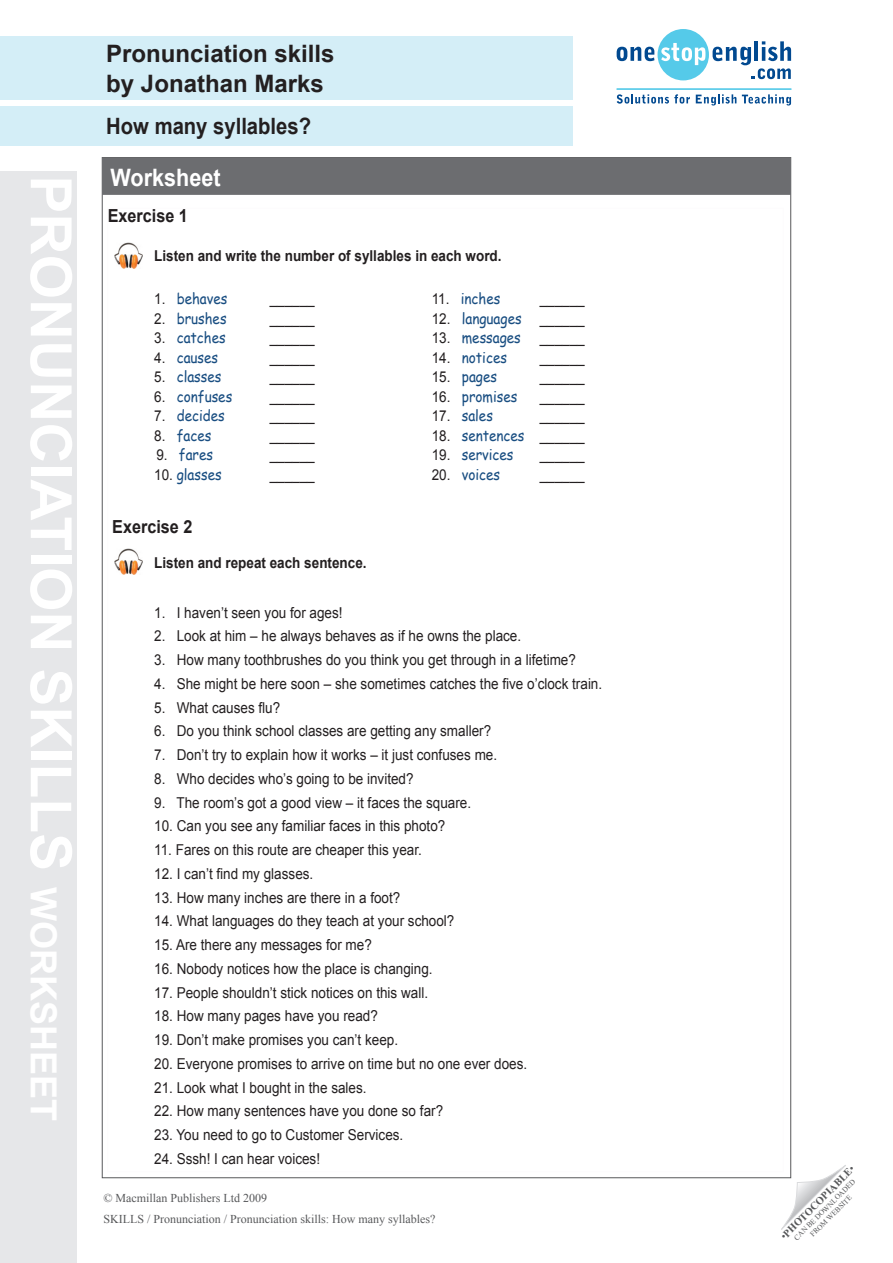
<style>
.page{position:relative;width:893px;height:1263px;background:#fff}
.page>*{position:absolute;margin:0;border:0;box-sizing:border-box;transform-origin:0 0}
.t1{font:700 57px "Arial";color:#fff}
.Title_in_blue_box{font:700 24px "Arial";color:#231f20}
.A_head{font:700 24px "Arial";color:#fff;scale:.9 1}
.Author_in_blue_box{font:700 22.5px "Arial";color:#231f20;scale:.9 1}
.body_text{font:700 18px "Arial";color:#231f20;scale:.9 1}
.body_text-2{font:15px "Arial";color:#231f20;scale:.9 1}
.body_text-3{font:15px "Comic Sans MS";color:#184d81;scale:.9 1}
.body_text-4{font:700 15px "Arial";color:#231f20;scale:.9 1}
.t2{font:12px "Times New Roman";color:#57585a}
.t3{font:700 10.5px "Times New Roman";color:#57585a}
.t4{font:7.5px "Times New Roman";color:#57585a}
.s1{font-size:36px}
.s2{font-family:"Arial";color:#231f20}
.s3{font-family:"Comic Sans MS";color:#184d81}
.s4{font-weight:400}
</style>
<div class="page">
<svg style="left:781px;top:1165px;width:65px;height:65px"></svg>
<div style="left:0;top:171px;width:77px;height:1092px;background:#e6e7e9"></div>
<div style="left:102px;top:157px;width:689px;height:38px;background:#6c6d70"></div>
<div style="left:0;top:107px;width:572px;height:39px;background:#d4eef7"></div>
<img style="left:114px;top:242px;width:29px;height:26px">
<div style="left:0;top:37px;width:572px;height:63px;background:#d4eef7"></div>
<img style="left:114px;top:548px;width:29px;height:26px">
<svg style="left:617px;top:29px;width:174px;height:51px"></svg>
<svg style="left:617px;top:94px;width:73px;height:10px"></svg>
<svg style="left:696px;top:94px;width:40px;height:12px"></svg>
<svg style="left:742px;top:94px;width:49px;height:12px"></svg>
<hr style="left:617px;top:88px;width:174px;height:2px;background:#55cae9">
<p class="t1" style="left:89px;top:176px;width:442px;rotate:90deg">subject title</p>
<p class="t1" style="left:88px;top:175px;width:947px;rotate:90deg">pronunciation SKILLS <span class="s1">worksheet</span></p>
<p class="Title_in_blue_box" style="left:106px;top:38px;width:230px">Pronunciation skills</p>
<p class="Title_in_blue_box" style="left:106px;top:68px;width:219px">by Jonathan Marks</p>
<p class="Author_in_blue_box" style="left:106px;top:112px;width:229px">How many syllables?</p>
<p class="A_head" style="left:111px;top:162px;width:124px">Worksheet</p>
<p class="body_text" style="left:108px;top:203px;width:91px">Exercise 1</p>
<p class="body_text-4" style="left:154px;top:245px;width:387px">Listen and write the number of syllables in each word.</p>
<p class="body_text-3" style="left:154px;top:287px;width:83px"><span class="s2">1.</span> behaves</p>
<p class="body_text-2" style="left:270px;top:289px;width:52px">______</p>
<p class="body_text-3" style="left:432px;top:287px;width:78px"><span class="s2">11.</span> inches</p>
<p class="body_text-2" style="left:540px;top:289px;width:52px">______</p>
<p class="body_text-3" style="left:154px;top:307px;width:82px"><span class="s2">2.</span> brushes</p>
<p class="body_text-2" style="left:270px;top:308px;width:52px">______</p>
<p class="body_text-2" style="left:432px;top:308px;width:172px">12. <span class="s3">languages</span> ______</p>
<p class="body_text-3" style="left:154px;top:326px;width:81px"><span class="s2">3.</span> catches</p>
<p class="body_text-2" style="left:270px;top:328px;width:52px">______</p>
<p class="body_text-3" style="left:432px;top:326px;width:101px"><span class="s2">13.</span> messages</p>
<p class="body_text-2" style="left:540px;top:328px;width:52px">______</p>
<p class="body_text-3" style="left:154px;top:346px;width:73px"><span class="s2">4.</span> causes</p>
<p class="body_text-2" style="left:270px;top:347px;width:52px">______</p>
<p class="body_text-3" style="left:432px;top:346px;width:85px"><span class="s2">14.</span> notices</p>
<p class="body_text-2" style="left:540px;top:347px;width:52px">______</p>
<p class="body_text-3" style="left:154px;top:365px;width:76px"><span class="s2">5.</span> classes</p>
<p class="body_text-2" style="left:270px;top:367px;width:52px">______</p>
<p class="body_text-3" style="left:432px;top:365px;width:74px"><span class="s2">15.</span> pages</p>
<p class="body_text-2" style="left:540px;top:367px;width:52px">______</p>
<p class="body_text-3" style="left:154px;top:385px;width:88px"><span class="s2">6.</span> confuses</p>
<p class="body_text-2" style="left:270px;top:386px;width:52px">______</p>
<p class="body_text-3" style="left:432px;top:385px;width:97px"><span class="s2">16.</span> promises</p>
<p class="body_text-2" style="left:540px;top:386px;width:52px">______</p>
<p class="body_text-3" style="left:154px;top:404px;width:80px"><span class="s2">7.</span> decides</p>
<p class="body_text-2" style="left:270px;top:406px;width:52px">______</p>
<p class="body_text-3" style="left:432px;top:404px;width:69px"><span class="s2">17.</span> sales</p>
<p class="body_text-2" style="left:540px;top:406px;width:52px">______</p>
<p class="body_text-3" style="left:154px;top:424px;width:65px"><span class="s2">8.</span> faces</p>
<p class="body_text-2" style="left:270px;top:425px;width:52px">______</p>
<p class="body_text-2" style="left:432px;top:425px;width:172px">18. <span class="s3">sentences</span> ______</p>
<p class="body_text-3" style="left:156px;top:443px;width:65px"><span class="s2">9.</span> fares</p>
<p class="body_text-2" style="left:270px;top:445px;width:52px">______</p>
<p class="body_text-3" style="left:432px;top:443px;width:92px"><span class="s2">19.</span> services</p>
<p class="body_text-2" style="left:540px;top:445px;width:52px">______</p>
<p class="body_text-3" style="left:154px;top:463px;width:76px"><span class="s2">10.</span> glasses</p>
<p class="body_text-2" style="left:270px;top:464px;width:52px">______</p>
<p class="body_text-3" style="left:432px;top:463px;width:77px"><span class="s2">20.</span> voices</p>
<p class="body_text-2" style="left:540px;top:464px;width:52px">______</p>
<p class="body_text" style="left:112px;top:515px;width:91px">Exercise 2</p>
<p class="body_text-4" style="left:154px;top:553px;width:237px">Listen and repeat each sentence.</p>
<p class="body_text-2" style="left:154px;top:602px;width:211px">1. I haven’t seen you for ages!</p>
<p class="body_text-2" style="left:154px;top:626px;width:409px">2. Look at him – he always behaves as if he owns the place.</p>
<p class="body_text-2" style="left:154px;top:650px;width:470px">3. How many toothbrushes do you think you get through in a lifetime?</p>
<p class="body_text-2" style="left:154px;top:674px;width:499px">4. She might be here soon – she sometimes catches the five o’clock train.</p>
<p class="body_text-2" style="left:154px;top:697px;width:142px">5. What causes flu?</p>
<p class="body_text-2" style="left:154px;top:721px;width:376px">6. Do you think school classes are getting any smaller?</p>
<p class="body_text-2" style="left:154px;top:745px;width:382px">7. Don’t try to explain how it works – it just confuses me.</p>
<p class="body_text-2" style="left:154px;top:769px;width:290px">8. Who decides who’s going to be invited?</p>
<p class="body_text-2" style="left:154px;top:792px;width:354px">9. The room’s got a good view – it faces the square.</p>
<p class="body_text-2" style="left:154px;top:816px;width:325px">10. Can you see any familiar faces in this photo?</p>
<p class="body_text-2" style="left:154px;top:840px;width:299px">11. Fares on this route are cheaper this year.</p>
<p class="body_text-2" style="left:154px;top:864px;width:178px">12. I can’t find my glasses.</p>
<p class="body_text-2" style="left:154px;top:887px;width:275px">13. How many inches are there in a foot?</p>
<p class="body_text-2" style="left:154px;top:911px;width:335px">14. What languages do they teach at your school?</p>
<p class="body_text-2" style="left:154px;top:935px;width:243px">15. Are there any messages for me?</p>
<p class="body_text-2" style="left:154px;top:959px;width:311px">16. Nobody notices how the place is changing.</p>
<p class="body_text-2" style="left:154px;top:982px;width:306px">17. People shouldn’t stick notices on this wall.</p>
<p class="body_text-2" style="left:154px;top:1006px;width:250px">18. How many pages have you read?</p>
<p class="body_text-2" style="left:154px;top:1030px;width:272px">19. Don’t make promises you can’t keep.</p>
<p class="body_text-2" style="left:154px;top:1054px;width:416px">20. Everyone promises to arrive on time but no one ever does.</p>
<p class="body_text-2" style="left:154px;top:1077px;width:237px">21. Look what I bought in the sales.</p>
<p class="body_text-2" style="left:154px;top:1101px;width:322px">22. How many sentences have you done so far?</p>
<p class="body_text-2" style="left:154px;top:1125px;width:278px">23. You need to go to Customer Services.</p>
<p class="body_text-2" style="left:154px;top:1149px;width:186px">24. Sssh! I can hear voices!</p>
<p class="t2" style="left:103px;top:1190px;width:165px">© Macmillan Publishers Ltd 2009</p>
<p class="t2" style="left:103px;top:1211px;width:334px">SKILLS / Pronunciation / Pronunciation skills: How many syllables?</p>
<p class="t3" style="left:777px;top:1233px;width:101px;rotate:-45deg"><span class="s4">•</span>PHOTOCOPIABLE<span class="s4">•</span></p>
<p class="t4" style="left:792px;top:1235px;width:85px;rotate:-45deg">CAN BE DOWNLOADED</p>
<p class="t4" style="left:808px;top:1232px;width:57px;rotate:-45deg">FROM WEBSITE</p>
</div>
